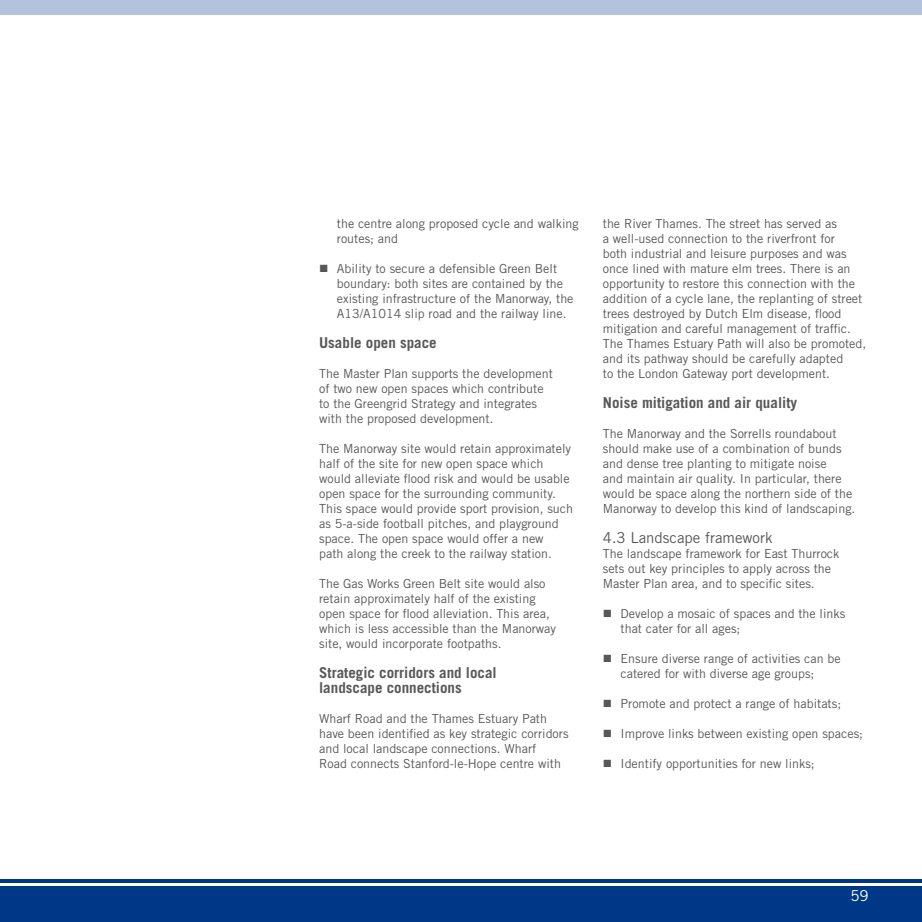
<style>
.page{position:relative;width:922px;height:922px;background:#fff}
.page>*{position:absolute;margin:0;border:0;box-sizing:border-box;transform-origin:0 0}
.t1{font:700 15px/15px "Trade Gothic LT Std";color:#58585a}
.t2{font:15px "Trade Gothic LT Std";color:#58585a}
.t3{font:15px "Trade Gothic LT Std";color:#fff}
.t4{font:12.5px/15px "Trade Gothic LT Std";color:#58585a}
</style>
<div class="page">
<div style="left:0;top:0;width:921px;height:14px;background:#b3c3db"></div>
<div style="left:0;top:886px;width:921px;height:35px;background:#003888"></div>
<hr style="left:0;top:879px;width:921px;height:3px;background:#003888">
<p class="t4" style="left:337px;top:215px;width:243px">the centre along proposed cycle and walking routes; and</p>
<p class="t4" style="left:337px;top:260px;width:238px">Ability to secure a defensible Green Belt boundary: both sites are contained by the existing infrastructure of the Manorway, the A13/A1014 slip road and the railway line.</p>
<p class="t1" style="left:319px;top:334px;width:119px">Usable open space</p>
<p class="t4" style="left:319px;top:365px;width:235px">The Master Plan supports the development of two new open spaces which contribute to the Greengrid Strategy and integrates with the proposed development.</p>
<p class="t4" style="left:319px;top:440px;width:255px">The Manorway site would retain approximately half of the site for new open space which would alleviate flood risk and would be usable open space for the surrounding community.<br>This space would provide sport provision, such as 5-a-side football pitches, and playground space. The open space would offer a new<br>path along the creek to the railway station.</p>
<p class="t4" style="left:319px;top:575px;width:238px">The Gas Works Green Belt site would also retain approximately half of the existing open space for flood alleviation. This area, which is less accessible than the Manorway site, would incorporate footpaths.</p>
<p class="t1" style="left:319px;top:664px;width:179px">Strategic corridors and local landscape connections</p>
<p class="t4" style="left:319px;top:710px;width:251px">Wharf Road and the Thames Estuary Path have been identified as key strategic corridors and local landscape connections. Wharf<br>Road connects Stanford-le-Hope centre with</p>
<p class="t4" style="left:602px;top:215px;width:265px">the River Thames. The street has served as<br>a well-used connection to the riverfront for<br>both industrial and leisure purposes and was once lined with mature elm trees. There is an opportunity to restore this connection with the addition of a cycle lane, the replanting of street trees destroyed by Dutch Elm disease, flood mitigation and careful management of traffic.<br>The Thames Estuary Path will also be promoted, and its pathway should be carefully adapted<br>to the London Gateway port development.</p>
<p class="t1" style="left:602px;top:394px;width:196px">Noise mitigation and air quality</p>
<p class="t4" style="left:602px;top:425px;width:254px">The Manorway and the Sorrells roundabout should make use of a combination of bunds and dense tree planting to mitigate noise<br>and maintain air quality. In particular, there would be space along the northern side of the Manorway to develop this kind of landscaping.</p>
<p class="t2" style="left:602px;top:528px;width:171px">4.3 Landscape framework</p>
<p class="t4" style="left:602px;top:545px;width:238px">The landscape framework for East Thurrock sets out key principles to apply across the<br>Master Plan area, and to specific sites.</p>
<p class="t4" style="left:620px;top:605px;width:226px">Develop a mosaic of spaces and the links that cater for all ages;</p>
<p class="t4" style="left:620px;top:650px;width:222px">Ensure diverse range of activities can be catered for with diverse age groups;</p>
<p class="t4" style="left:620px;top:695px;width:222px">Promote and protect a range of habitats;</p>
<p class="t4" style="left:620px;top:725px;width:244px">Improve links between existing open spaces;</p>
<p class="t4" style="left:620px;top:755px;width:196px">Identify opportunities for new links;</p>
<p class="t3" style="left:850px;top:886px;width:20px">59</p>
</div>
